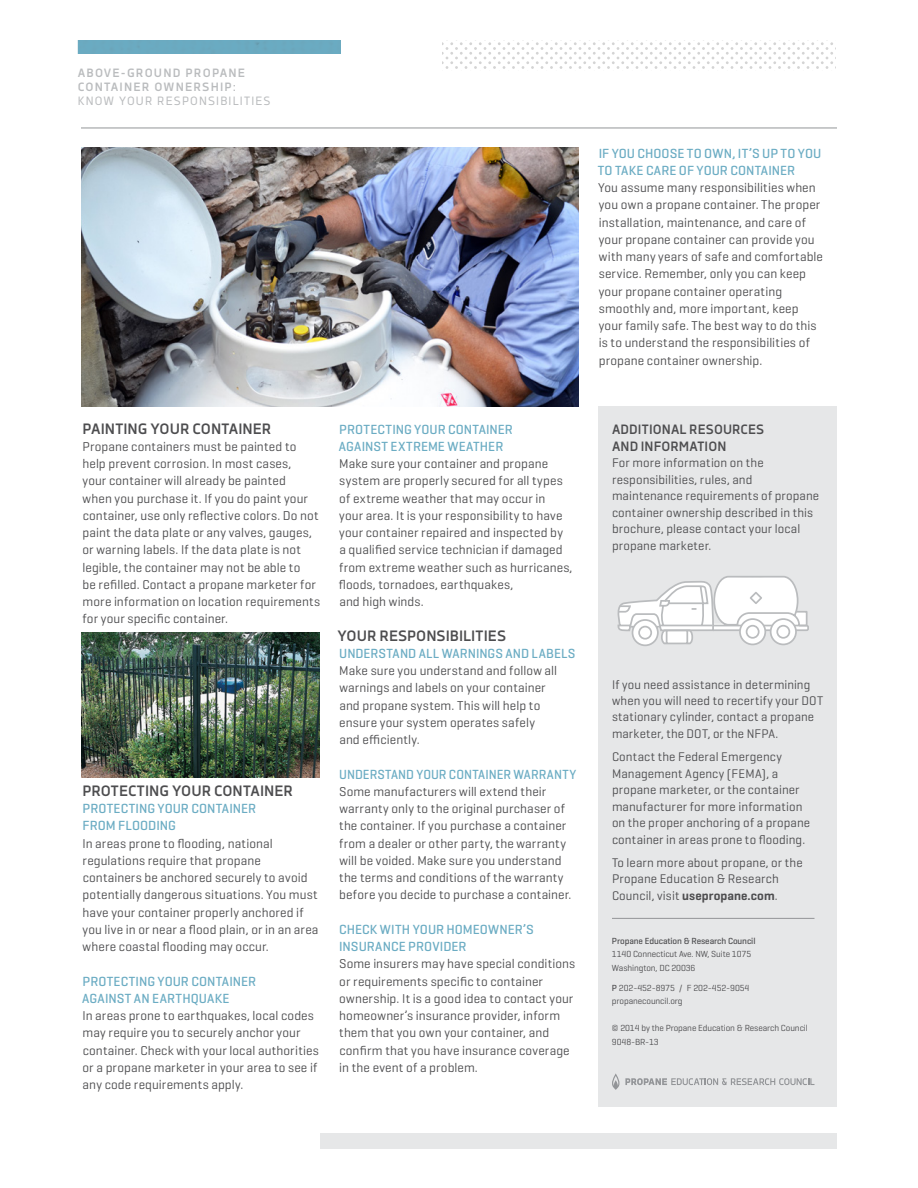
<style>
.page{position:relative;width:918px;height:1188px;background:#fff}
.page>*{position:absolute;margin:0;border:0;box-sizing:border-box;transform-origin:0 0}
.t1{font:700 15px "Decima Nova";color:#4d4d4f}
.t2{font:500 13.5px/17.2px "Geogrotesque";letter-spacing:.005em;color:#6bacc3}
.t3{font:700 13.5px/17.2px "Decima Nova";letter-spacing:.005em;color:#4d4d4f}
.t4{font:500 13.5px "Geogrotesque";letter-spacing:.005em;color:#6bacc3;scale:.96 1}
.t5{font:13.05px/17.2px "Geogrotesque";letter-spacing:.005em;color:#4d4d4f}
.t6{font:12.75px/16.5px "Geogrotesque";letter-spacing:.01em;color:#4d4d4f}
.t7{font:700 12px/14.4px "Decima Nova";letter-spacing:.1em;color:#babcbe}
.t8{font:12px "Decima Nova";color:#babcbe}
.t9{font:9px/13.5px "Geogrotesque";letter-spacing:-.01em;color:#4d4d4f}
.t10{font:500 9px "Geogrotesque";color:#4d4d4f}
.s1{font-weight:600}
.s2{font-weight:500}
</style>
<div class="page">
<img style="left:81px;top:633px;width:239px;height:144px">
<img style="left:81px;top:147px;width:497px;height:259px">
<div style="left:78px;top:40px;width:263px;height:14px;background:#6baac1"></div>
<svg style="left:442px;top:40px;width:394px;height:29px"></svg>
<hr style="left:81px;top:128px;width:756px;height:1px;background:#939598">
<div style="left:321px;top:1133px;width:516px;height:16px;background:#e6e7e8"></div>
<div style="left:598px;top:406px;width:239px;height:701px;background:#e6e7e8"></div>
<svg style="left:618px;top:576px;width:191px;height:70px"></svg>
<svg style="left:612px;top:1074px;width:202px;height:16px"></svg>
<hr style="left:612px;top:918px;width:202px;height:1px;background:#939598">
<p class="t7" style="left:78px;top:65px;width:169px">ABOVE-GROUND PROPANE<br>CONTAINER OWNERSHIP:</p>
<p class="t8" style="left:78px;top:94px;width:19px">KNOW</p>
<p class="t8" style="left:119px;top:94px;width:10px">YOUR</p>
<p class="t8" style="left:157px;top:94px;width:8px">RESPONSIBILITIES</p>
<p class="t2" style="left:598px;top:144px;width:225px">IF YOU CHOOSE TO OWN, IT’S UP TO YOU<br>TO TAKE CARE OF YOUR CONTAINER</p>
<p class="t5" style="left:598px;top:179px;width:227px">You assume many responsibilities when you own a propane container. The proper installation, maintenance, and care of your propane container can provide you with many years of safe and comfortable service. Remember, only you can keep your propane container operating smoothly and, more important, keep your family safe. The best way to do this is to understand the responsibilities of propane container ownership.</p>
<p class="t1" style="left:82px;top:420px;width:190px">PAINTING YOUR CONTAINER</p>
<p class="t5" style="left:82px;top:437px;width:239px">Propane containers must be painted to help prevent corrosion. In most cases,<br>your container will already be painted<br>when you purchase it. If you do paint your container, use only reflective colors. Do not paint the data plate or any valves, gauges, or warning labels. If the data plate is not legible, the container may not be able to<br>be refilled. Contact a propane marketer for more information on location requirements for your specific container.</p>
<p class="t1" style="left:82px;top:782px;width:212px">PROTECTING YOUR CONTAINER</p>
<p class="t2" style="left:83px;top:799px;width:175px">PROTECTING YOUR CONTAINER<br>FROM FLOODING</p>
<p class="t5" style="left:82px;top:834px;width:238px">In areas prone to flooding, national regulations require that propane containers be anchored securely to avoid potentially dangerous situations. You must have your container properly anchored if you live in or near a flood plain, or in an area where coastal flooding may occur.</p>
<p class="t2" style="left:82px;top:972px;width:176px">PROTECTING YOUR CONTAINER<br>AGAINST AN EARTHQUAKE</p>
<p class="t5" style="left:82px;top:1007px;width:238px">In areas prone to earthquakes, local codes may require you to securely anchor your container. Check with your local authorities or a propane marketer in your area to see if any code requirements apply.</p>
<p class="t2" style="left:339px;top:420px;width:176px">PROTECTING YOUR CONTAINER<br>AGAINST EXTREME WEATHER</p>
<p class="t5" style="left:339px;top:455px;width:235px">Make sure your container and propane system are properly secured for all types of extreme weather that may occur in<br>your area. It is your responsibility to have your container repaired and inspected by a qualified service technician if damaged from extreme weather such as hurricanes, floods, tornadoes, earthquakes,<br>and high winds.</p>
<p class="t1" style="left:337px;top:627px;width:170px">YOUR RESPONSIBILITIES</p>
<p class="t2" style="left:339px;top:644px;width:238px">UNDERSTAND ALL WARNINGS AND LABELS</p>
<p class="t5" style="left:339px;top:662px;width:220px">Make sure you understand and follow all warnings and labels on your container and propane system. This will help to ensure your system operates safely and efficiently.</p>
<p class="t4" style="left:339px;top:765px;width:248px">UNDERSTAND YOUR CONTAINER WARRANTY</p>
<p class="t5" style="left:339px;top:782px;width:234px">Some manufacturers will extend their warranty only to the original purchaser of the container. If you purchase a container from a dealer or other party, the warranty will be voided. Make sure you understand the terms and conditions of the warranty before you decide to purchase a container.</p>
<p class="t2" style="left:339px;top:920px;width:196px">CHECK WITH YOUR HOMEOWNER’S<br>INSURANCE PROVIDER</p>
<p class="t5" style="left:339px;top:955px;width:238px">Some insurers may have special conditions or requirements specific to container ownership. It is a good idea to contact your homeowner’s insurance provider, inform them that you own your container, and confirm that you have insurance coverage in the event of a problem.</p>
<p class="t3" style="left:612px;top:420px;width:154px">ADDITIONAL RESOURCES<br>AND INFORMATION</p>
<p class="t6" style="left:612px;top:454px;width:209px">For more information on the responsibilities, rules, and maintenance requirements of propane container ownership described in this brochure, please contact your local propane marketer.</p>
<p class="t6" style="left:612px;top:676px;width:213px">If you need assistance in determining when you will need to recertify your DOT stationary cylinder, contact a propane marketer, the DOT, or the NFPA.</p>
<p class="t6" style="left:612px;top:748px;width:200px">Contact the Federal Emergency Management Agency (FEMA), a propane marketer, or the container manufacturer for more information on the proper anchoring of a propane container in areas prone to flooding.</p>
<p class="t6" style="left:612px;top:854px;width:192px">To learn more about propane, or the<br>Propane Education &amp; Research<br>Council, visit <span class="s1">usepropane.com</span>.</p>
<p class="t10" style="left:612px;top:935px;width:145px">PROPANE EDUCATION &amp; RESEARCH COUNCIL</p>
<p class="t9" style="left:612px;top:947px;width:141px">1140 Connecticut Ave. NW, Suite 1075<br>Washington, DC 20036</p>
<p class="t9" style="left:612px;top:981px;width:139px"><span class="s2">P</span> 202-452-8975 / F 202-452-9054 propanecouncil.org</p>
<p class="t9" style="left:612px;top:1021px;width:197px">© 2014 by the Propane Education &amp; Research Council<br>9048-BR-13</p>
</div>
